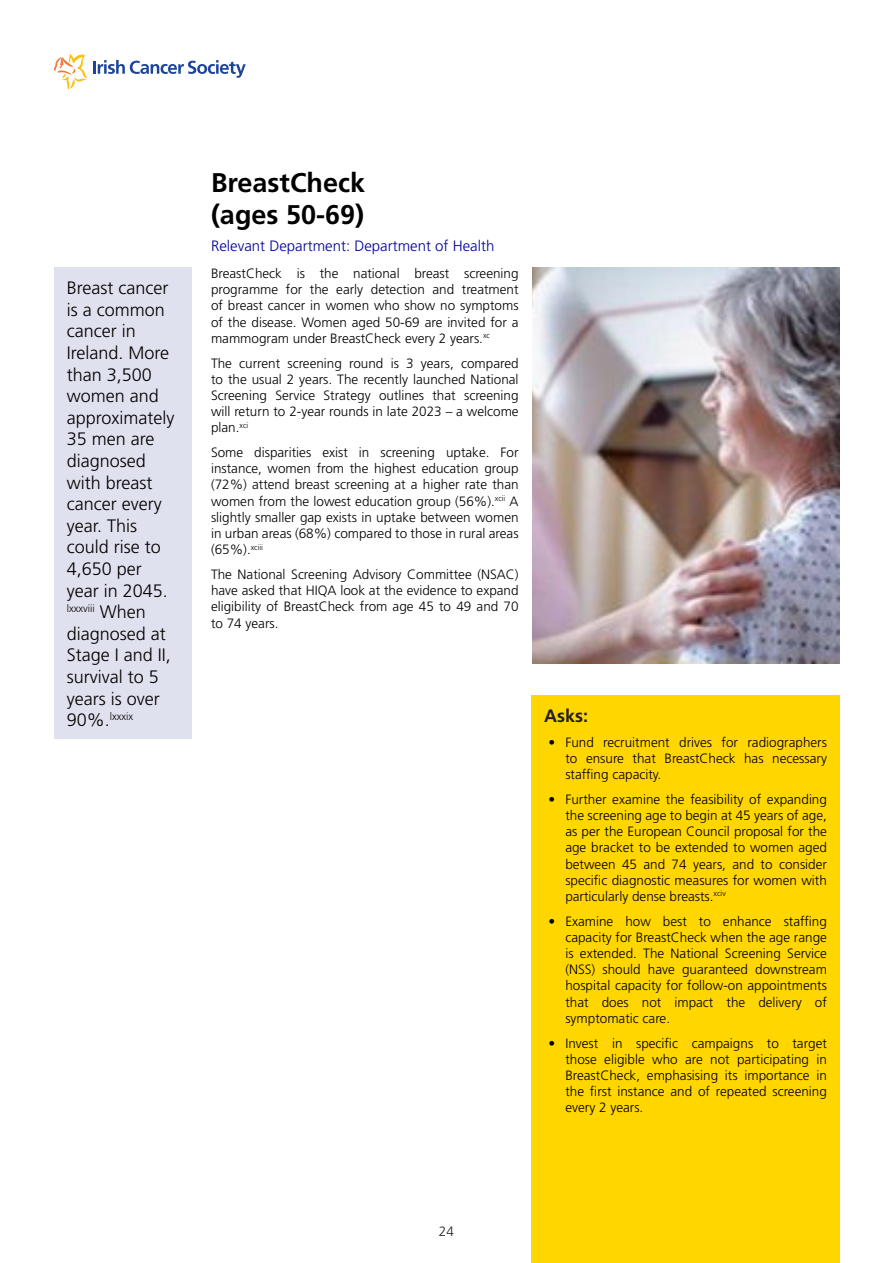
<style>
.page{position:relative;width:893px;height:1263px;background:#fff}
.page>*{position:absolute;margin:0;border:0;box-sizing:border-box;transform-origin:0 0}
.subheader{font:700 27px/32.4px "Frutiger LT Std";color:#000}
.subsubheader{font:300 18px/21.6px "Frutiger LT Std";color:#000}
.subsubheader-2{font:700 18px "Frutiger LT Std";color:#231f20}
.dept{font:300 15px "Frutiger LT Std";color:#009}
.body{font:300 13.5px/16.2px "Frutiger LT Std";color:#000;text-align:justify}
.t1{font:300 13.5px "Frutiger LT Std";color:#231f20}
.subsubheader-3{font:300 10.5px "Frutiger LT Std";color:#000}
.s1{font-size:18px}
</style>
<div class="page">
<svg style="left:54px;top:54px;width:33px;height:36px"></svg>
<svg style="left:93px;top:60px;width:153px;height:18px"></svg>
<div style="left:531px;top:696px;width:309px;height:567px;background:#ffd600"></div>
<div style="left:54px;top:268px;width:137px;height:471px;background:#e0e1ee"></div>
<img style="left:532px;top:268px;width:308px;height:395px">
<p class="subsubheader" style="left:67px;top:277px;width:109px">Breast cancer is a common cancer in<br>Ireland. More than 3,500 women and approximately<br>35 men are diagnosed with breast cancer every year. This could rise to<br>4,650 per year in 2045.</p>
<p class="subsubheader-3" style="left:67px;top:603px;width:80px">lxxxviii <span class="s1">When</span></p>
<p class="subsubheader" style="left:67px;top:623px;width:106px">diagnosed at<br>Stage I and II, survival to 5 years is over</p>
<p class="subsubheader-3" style="left:67px;top:711px;width:68px"><span class="s1">90%.</span>lxxxix</p>
<p class="subheader" style="left:211px;top:166px;width:156px">BreastCheck (ages 50-69)</p>
<p class="dept" style="left:211px;top:237px;width:285px">Relevant Department: Department of Health</p>
<p class="body" style="left:211px;top:265px;width:309px">BreastCheck is the national breast screening programme for the early detection and treatment of breast cancer in women who show no symptoms of the disease. Women aged 50-69 are invited for a mammogram under BreastCheck every 2 years.<sup>xc</sup></p>
<p class="body" style="left:211px;top:355px;width:309px">The current screening round is 3 years, compared to the usual 2 years. The recently launched National Screening Service Strategy outlines that screening will return to 2-year rounds in late 2023 – a welcome plan.<sup>xci</sup></p>
<p class="body" style="left:211px;top:444px;width:309px">Some disparities exist in screening uptake. For instance, women from the highest education group (72%) attend breast screening at a higher rate than women from the lowest education group (56%).<sup>xcii</sup> A slightly smaller gap exists in uptake between women in urban areas (68%) compared to those in rural areas (65%).<sup>xciii</sup></p>
<p class="body" style="left:211px;top:566px;width:309px">The National Screening Advisory Committee (NSAC) have asked that HIQA look at the evidence to expand eligibility of BreastCheck from age 45 to 49 and 70 to 74 years.</p>
<p class="subsubheader-2" style="left:544px;top:705px;width:45px">Asks:</p>
<p class="body" style="left:565px;top:734px;width:263px;text-indent:-17px">• Fund recruitment drives for radiographers to ensure that BreastCheck has necessary staffing capacity.</p>
<p class="body" style="left:565px;top:791px;width:263px;text-indent:-17px">• Further examine the feasibility of expanding the screening age to begin at 45 years of age, as per the European Council proposal for the age bracket to be extended to women aged between 45 and 74 years, and to consider specific diagnostic measures for women with particularly dense breasts.<sup>xciv</sup></p>
<p class="body" style="left:565px;top:913px;width:263px;text-indent:-17px">• Examine how best to enhance staffing capacity for BreastCheck when the age range is extended. The National Screening Service (NSS) should have guaranteed downstream hospital capacity for follow-on appointments that does not impact the delivery of symptomatic care.</p>
<p class="body" style="left:565px;top:1035px;width:263px;text-indent:-17px">• Invest in specific campaigns to target those eligible who are not participating in BreastCheck, emphasising its importance in the first instance and of repeated screening every 2 years.</p>
<p class="t1" style="left:439px;top:1224px;width:17px">24</p>
</div>
